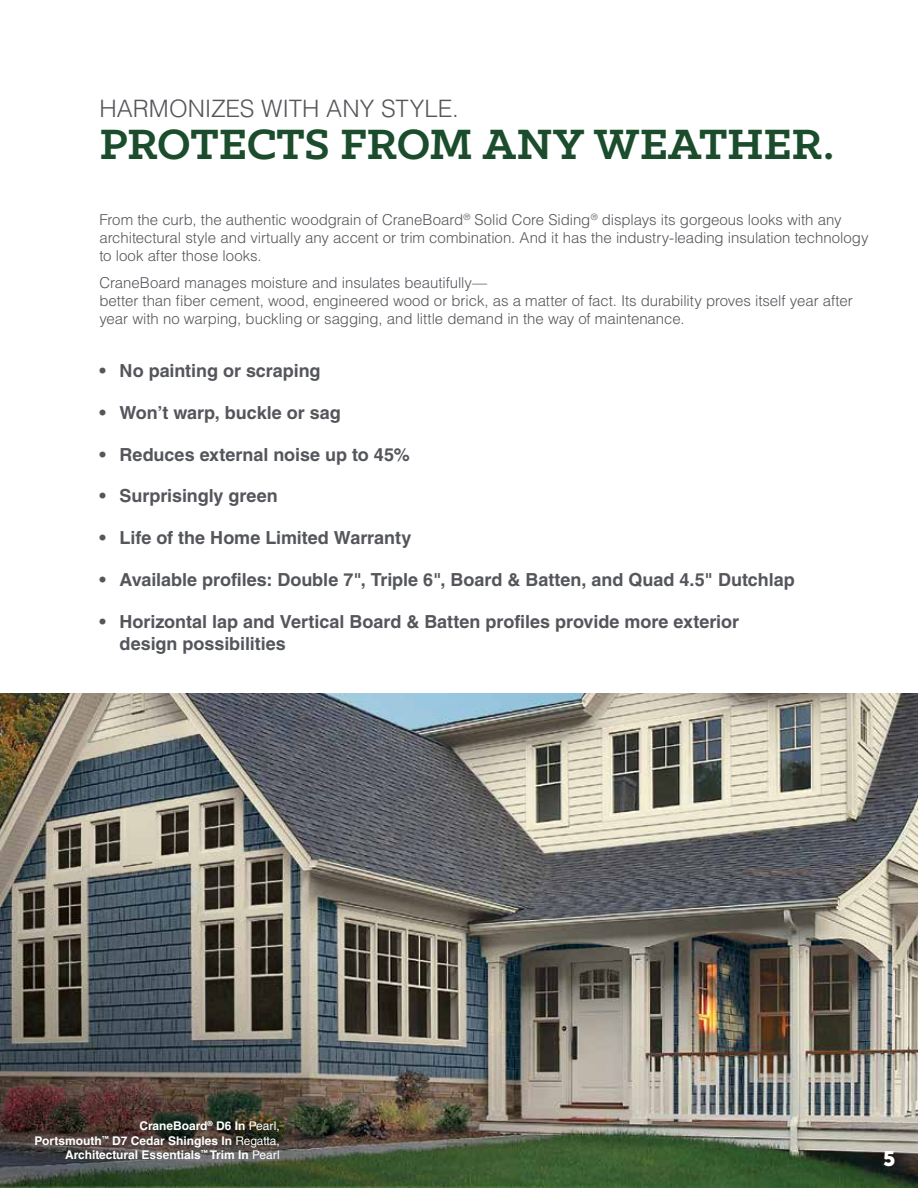
<style>
.page{position:relative;width:918px;height:1188px;background:#fff}
.page>*{position:absolute;margin:0;border:0;box-sizing:border-box;transform-origin:0 0}
.t1{font:700 48px "Klinic Slab";letter-spacing:-.005em;color:#1b4d2d}
.t2{font:300 24px "Helvetica LT Std";color:#54565a}
.t3{font:21px "Museo Sans 900";color:#fff}
.t4{font:700 18px/21.6px "Helvetica LT Std";letter-spacing:-.005em;color:#54565b}
.t5{font:300 15px/18px "Helvetica LT Std";letter-spacing:-.005em;color:#54565b}
.t6{font:700 12px/14.4px "Helvetica LT Std";color:#fff;text-align:right}
.s1{font-weight:400}
</style>
<div class="page">
<img style="left:0;top:693px;width:918px;height:495px">
<h2 class="t2" style="left:99px;top:93px;width:361px">HARMONIZES WITH ANY STYLE.</h2>
<h1 class="t1" style="left:99px;top:112px;width:736px">PROTECTS FROM ANY WEATHER.</h1>
<p class="t5" style="left:99px;top:211px;width:771px">From the curb, the authentic woodgrain of CraneBoard<sup>®</sup> Solid Core Siding<sup>®</sup> displays its gorgeous looks with any architectural style and virtually any accent or trim combination. And it has the industry-leading insulation technology to look after those looks.</p>
<p class="t5" style="left:99px;top:273px;width:755px">CraneBoard manages moisture and insulates beautifully—<br>better than fiber cement, wood, engineered wood or brick, as a matter of fact. Its durability proves itself year after year with no warping, buckling or sagging, and little demand in the way of maintenance.</p>
<p class="t4" style="left:99px;top:359px;width:223px">• No painting or scraping</p>
<p class="t4" style="left:99px;top:401px;width:243px">• Won’t warp, buckle or sag</p>
<p class="t4" style="left:99px;top:443px;width:312px">• Reduces external noise up to 45%</p>
<p class="t4" style="left:99px;top:485px;width:180px">• Surprisingly green</p>
<p class="t4" style="left:99px;top:527px;width:313px">• Life of the Home Limited Warranty</p>
<p class="t4" style="left:99px;top:569px;width:697px">• Available profiles: Double 7", Triple 6", Board &amp; Batten, and Quad 4.5" Dutchlap</p>
<p class="t4" style="left:120px;top:611px;width:621px;text-indent:-20px">• Horizontal lap and Vertical Board &amp; Batten profiles provide more exterior design possibilities</p>
<p class="t6" style="left:35px;top:1119px;width:247px">CraneBoard<sup>®</sup> D6 In <span class="s1">Pearl,<br></span>Portsmouth<sup>™</sup> D7 Cedar Shingles In <span class="s1">Regatta,<br></span>Architectural Essentials<sup>™</sup> Trim In <span class="s1">Pearl</span></p>
<h3 class="t3" style="left:883px;top:1147px;width:14px">5</h3>
</div>
